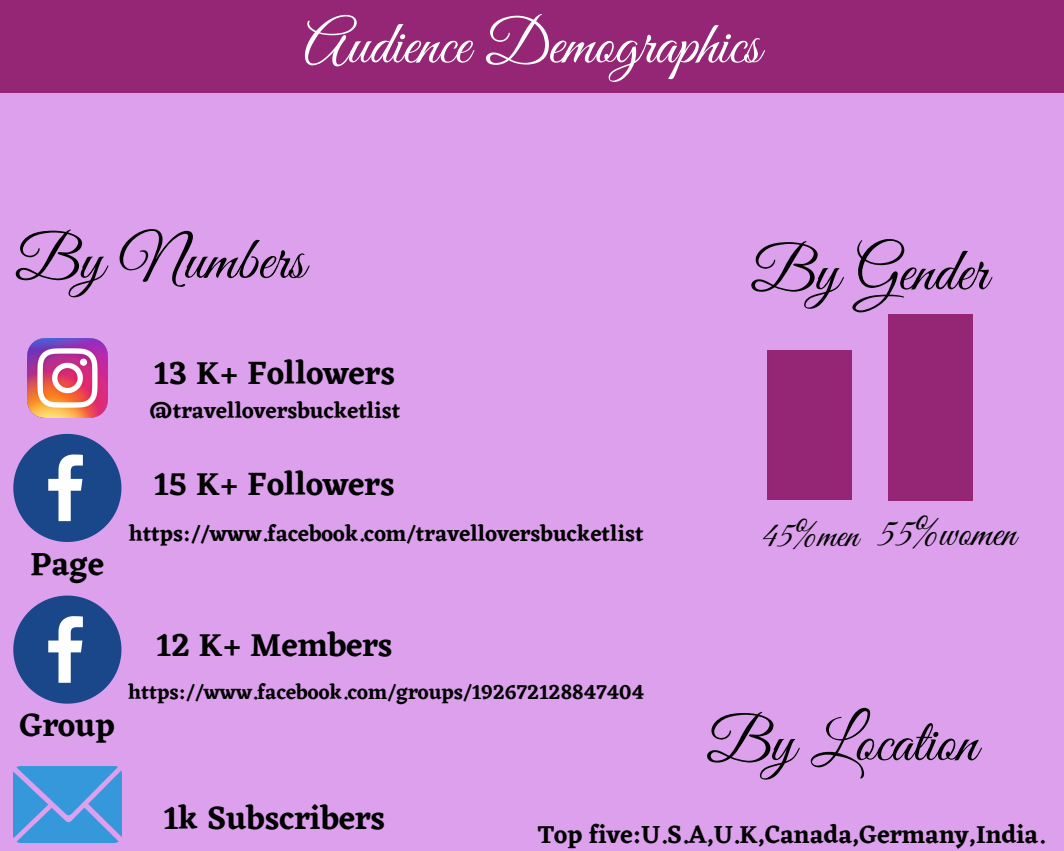
<style>
.page{position:relative;width:1064px;height:851px;background:#fff}
.page>*{position:absolute;margin:0;border:0;box-sizing:border-box;transform-origin:0 0}
.t1{font:61.5px "Great Vibes";color:#000}
.t2{font:61.5px "Great Vibes";color:#fff}
.t3{font:40.5px "Great Vibes";color:#000}
.t4{font:37.5px "Great Vibes";color:#000}
.t5{font:600 33px "Eczar";color:#000}
.t6{font:600 25.5px "Eczar";color:#000}
.t7{font:600 22.5px "Eczar";color:#000}
.t8{font:600 21px "Eczar";color:#000}
</style>
<div class="page">
<div style="left:0;top:0;width:1063px;height:850px;background:#dca0ed"></div>
<img style="left:27px;top:338px;width:80px;height:80px">
<svg style="left:13px;top:434px;width:108px;height:108px"></svg>
<img style="left:13px;top:766px;width:108px;height:76px">
<svg style="left:13px;top:595px;width:108px;height:108px"></svg>
<div style="left:0;top:0;width:1063px;height:92px;background:#942675"></div>
<div style="left:887px;top:314px;width:85px;height:186px;background:#942675"></div>
<div style="left:766px;top:350px;width:85px;height:150px;background:#942675"></div>
<p class="t2" style="left:304px;top:10px;width:458px">Audience Demographics</p>
<p class="t1" style="left:15px;top:225px;width:291px">By Numbers</p>
<p class="t1" style="left:750px;top:237px;width:238px">By Gender</p>
<p class="t5" style="left:154px;top:353px;width:242px">13 K+ Followers</p>
<p class="t7" style="left:149px;top:397px;width:253px">@travelloversbucketlist</p>
<p class="t5" style="left:30px;top:544px;width:75px">Page</p>
<p class="t5" style="left:154px;top:464px;width:242px">15 K+ Followers</p>
<p class="t7" style="left:129px;top:520px;width:516px">https://www.facebook.com/travelloversbucketlist</p>
<p class="t4" style="left:759px;top:514px;width:100px">45%men</p>
<p class="t3" style="left:877px;top:510px;width:140px">55%women</p>
<p class="t5" style="left:20px;top:705px;width:97px">Group</p>
<p class="t5" style="left:156px;top:625px;width:237px">12 K+ Members</p>
<p class="t8" style="left:128px;top:679px;width:517px">https://www.facebook.com/groups/192672128847404</p>
<p class="t1" style="left:706px;top:707px;width:272px">By Location</p>
<p class="t5" style="left:164px;top:797px;width:223px">1k Subscribers</p>
<p class="t6" style="left:537px;top:819px;width:508px">Top five:U.S.A,U.K,Canada,Germany,India.</p>
</div>
